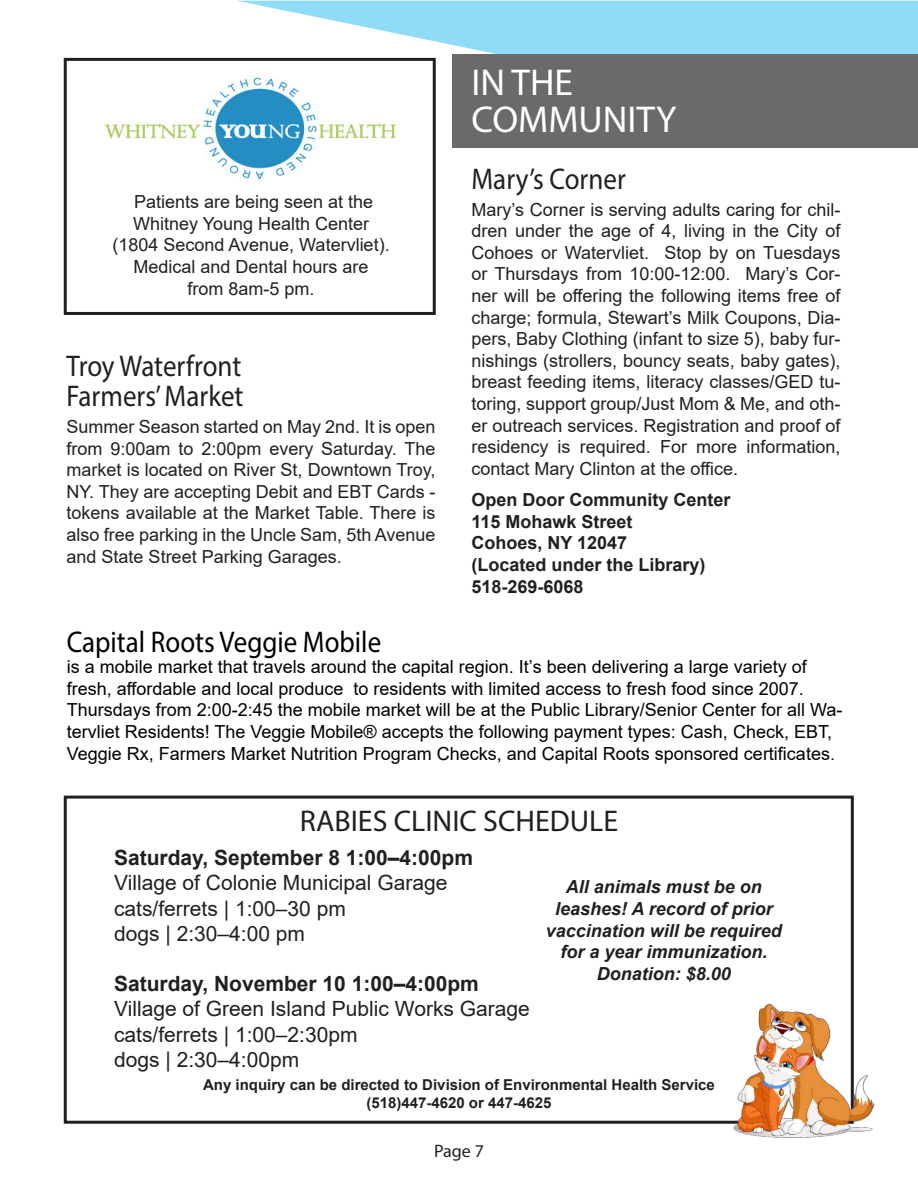
<style>
.page{position:relative;width:918px;height:1188px;background:#fff}
.page>*{position:absolute;margin:0;border:0;box-sizing:border-box;transform-origin:0 0}
.t1{font:37.5px "Myriad Pro";color:#fff}
.t2{font:30px "Myriad Pro";color:#231f20;scale:.9 1}
.t3{font:30px "Myriad Pro";color:#000;scale:.9 1}
.t4{font:30px "Myriad Pro";color:#231f20}
.t5{font:21px "Arial";color:#231f20}
.t6{font:700 21px "Arial";color:#231f20}
.t7{font:18px/21.6px "Arial";color:#231f20;text-align:justify}
.t8{font:18px/21.6px "Arial";color:#000}
.t9{font:italic 700 18px/21.6px "Arial";color:#231f20;text-align:center}
.t10{font:700 18px "Arial";color:#231f20}
.t11{font:18px "Myriad Pro";color:#231f20}
.t12{font:700 15px "Arial";color:#231f20}
.s1{color:#231f20}
</style>
<div class="page">
<svg style="left:236px;top:1px;width:682px;height:139px;fill:#90dbf8"></svg>
<div style="left:453px;top:54px;width:465px;height:93px;background:#6a6a6a"></div>
<div style="left:64px;top:58px;width:372px;height:257px;border:3px solid #231f20"></div>
<img style="left:104px;top:71px;width:296px;height:110px">
<div style="left:64px;top:796px;width:790px;height:328px;border:3px solid #231f20"></div>
<img style="left:732px;top:998px;width:143px;height:140px">
<p class="t7" style="left:134px;top:191px;width:241px">Patients are being seen at the</p>
<p class="t7" style="left:133px;top:212px;width:238px">Whitney Young Health Center</p>
<p class="t7" style="left:113px;top:234px;width:279px">(1804 Second Avenue, Watervliet).</p>
<p class="t7" style="left:134px;top:256px;width:237px">Medical and Dental hours are</p>
<p class="t7" style="left:188px;top:277px;width:129px">from 8am-5 pm.</p>
<p class="t2" style="left:67px;top:348px;width:196px">Troy Waterfront</p>
<p class="t2" style="left:67px;top:378px;width:198px">Farmers’ Market</p>
<p class="t7" style="left:67px;top:416px;width:370px">Summer Season started on May 2nd. It is open from 9:00am to 2:00pm every Saturday. The market is located on River St, Downtown Troy, NY. They are accepting Debit and EBT Cards - tokens available at the Market Table. There is also free parking in the Uncle Sam, 5th Avenue and State Street Parking Garages.</p>
<p class="t1" style="left:471px;top:59px;width:103px">IN THE</p>
<p class="t1" style="left:471px;top:96px;width:206px">COMMUNITY</p>
<p class="t2" style="left:471px;top:160px;width:173px">Mary’s Corner</p>
<p class="t7" style="left:471px;top:198px;width:371px">Mary’s Corner is serving adults caring for chil&shy;dren under the age of 4, living in the City of Cohoes or Watervliet. Stop by on Tuesdays or Thursdays from 10:00-12:00. Mary’s Cor&shy;ner will be offering the following items free of charge; formula, Stewart’s Milk Coupons, Dia&shy;pers, Baby Clothing (infant to size 5), baby fur&shy;nishings (strollers, bouncy seats, baby gates), breast feeding items, literacy classes/GED tu&shy;toring, support group/Just Mom &amp; Me, and oth&shy;er outreach services. Registration and proof of residency is required. For more information, contact Mary Clinton at the office.</p>
<p class="t10" style="left:471px;top:487px;width:261px">Open Door Community Center</p>
<p class="t10" style="left:471px;top:509px;width:163px">115 Mohawk Street</p>
<p class="t10" style="left:471px;top:530px;width:157px">Cohoes, NY 12047</p>
<p class="t10" style="left:471px;top:552px;width:236px">(Located under the Library)</p>
<p class="t10" style="left:471px;top:574px;width:114px">518-269-6068</p>
<p class="t3" style="left:67px;top:623px;width:351px">Capital Roots Veggie Mobile</p>
<p class="t8" style="left:67px;top:656px;width:777px">is a mobile market that travels around the capital region. It’s been delivering a large variety of fresh, affordable and local produce to residents with limited access to fresh food since 2007.<br>Thursdays from 2:00-2:45 the mobile market will be at the Public Library/Senior Center for all Wa&shy;tervliet Residents! The Veggie Mobile® accepts the following payment types: Cash, Check, EBT, Veggie Rx, Farmers Market Nutrition Program Checks, and Capital Roots sponsored certificates<span class="s1">.</span></p>
<p class="t4" style="left:300px;top:802px;width:320px">RABIES CLINIC SCHEDULE</p>
<p class="t6" style="left:114px;top:843px;width:361px">Saturday, September 8 1:00–4:00pm</p>
<p class="t5" style="left:114px;top:869px;width:335px">Village of Colonie Municipal Garage</p>
<p class="t5" style="left:114px;top:894px;width:233px">cats/ferrets | 1:00–30 pm</p>
<p class="t5" style="left:114px;top:919px;width:193px">dogs | 2:30–4:00 pm</p>
<p class="t6" style="left:114px;top:969px;width:366px">Saturday, November 10 1:00–4:00pm</p>
<p class="t5" style="left:114px;top:995px;width:417px">Village of Green Island Public Works Garage</p>
<p class="t5" style="left:114px;top:1020px;width:245px">cats/ferrets | 1:00–2:30pm</p>
<p class="t5" style="left:114px;top:1045px;width:187px">dogs | 2:30–4:00pm</p>
<p class="t12" style="left:203px;top:1074px;width:513px">Any inquiry can be directed to Division of Environmental Health Service</p>
<p class="t12" style="left:366px;top:1092px;width:187px">(518)447-4620 or 447-4625</p>
<p class="t9" style="left:546px;top:877px;width:238px">All animals must be on leashes! A record of prior vaccination will be required for a year immunization.</p>
<p class="t9" style="left:597px;top:963px;width:136px">Donation: $8.00</p>
<p class="t11" style="left:434px;top:1140px;width:51px">Page 7</p>
</div>
